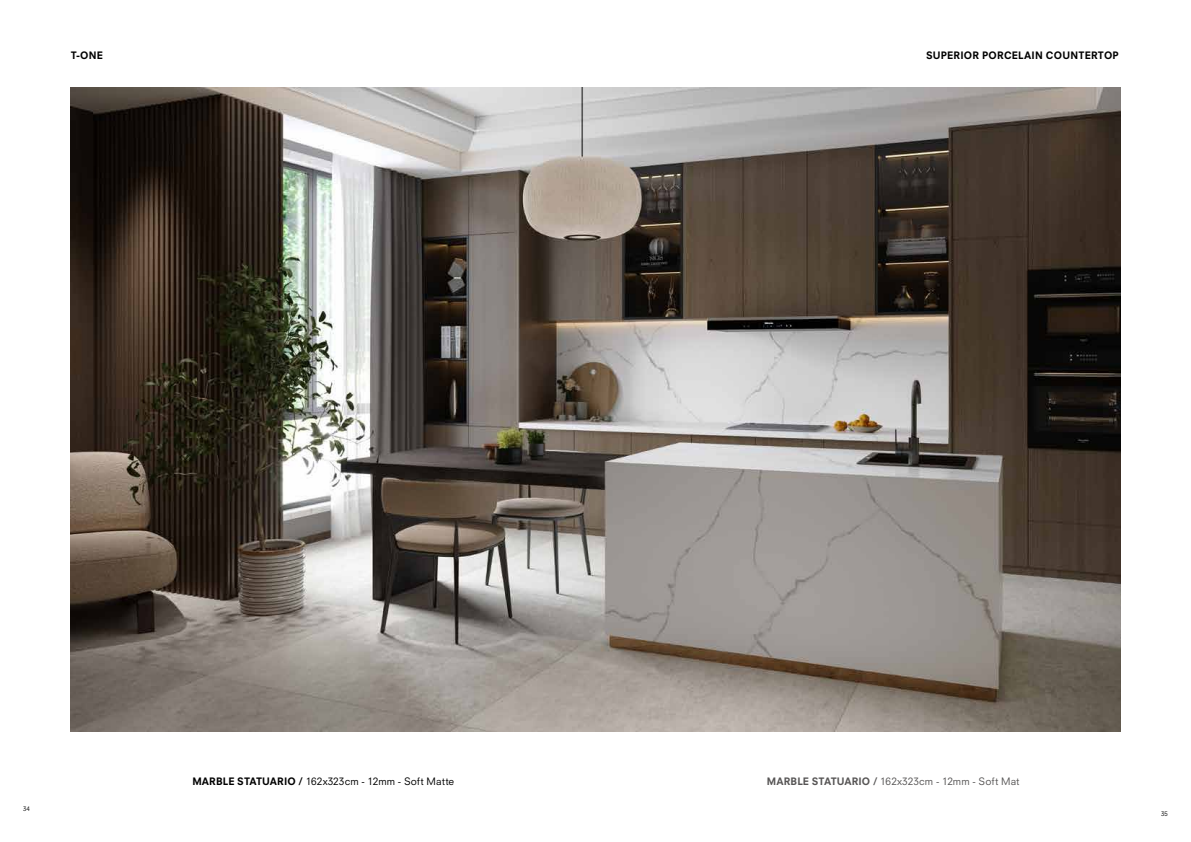
<style>
.page{position:relative;width:1191px;height:842px;background:#fff}
.page>*{position:absolute;margin:0;border:0;box-sizing:border-box;transform-origin:0 0}
.t1{font:10px "Neuzeit SLT Std";letter-spacing:.01em;color:#000}
.t2{font:10px "Neuzeit SLT Std";letter-spacing:.01em;color:#575555}
.t3{font:800 10px "Neuzeit SLT Std";letter-spacing:.02em;color:#000}
.t4{font:6px "Neuzeit SLT Std";color:#000}
.s1{font-weight:800}
</style>
<div class="page">
<img style="left:71px;top:88px;width:1049px;height:643px">
<p class="t3" style="left:71px;top:49px;width:33px">T-ONE</p>
<p class="t3" style="left:926px;top:49px;width:194px">SUPERIOR PORCELAIN COUNTERTOP</p>
<p class="t4" style="left:23px;top:805px;width:8px">34</p>
<p class="t1" style="left:192px;top:775px;width:263px"><span class="s1">MARBLE STATUARIO /</span> 162x323cm - 12mm - Soft Matte</p>
<p class="t2" style="left:767px;top:775px;width:254px"><span class="s1">MARBLE STATUARIO /</span> 162x323cm - 12mm - Soft Mat</p>
<p class="t4" style="left:1161px;top:809px;width:8px">35</p>
</div>
